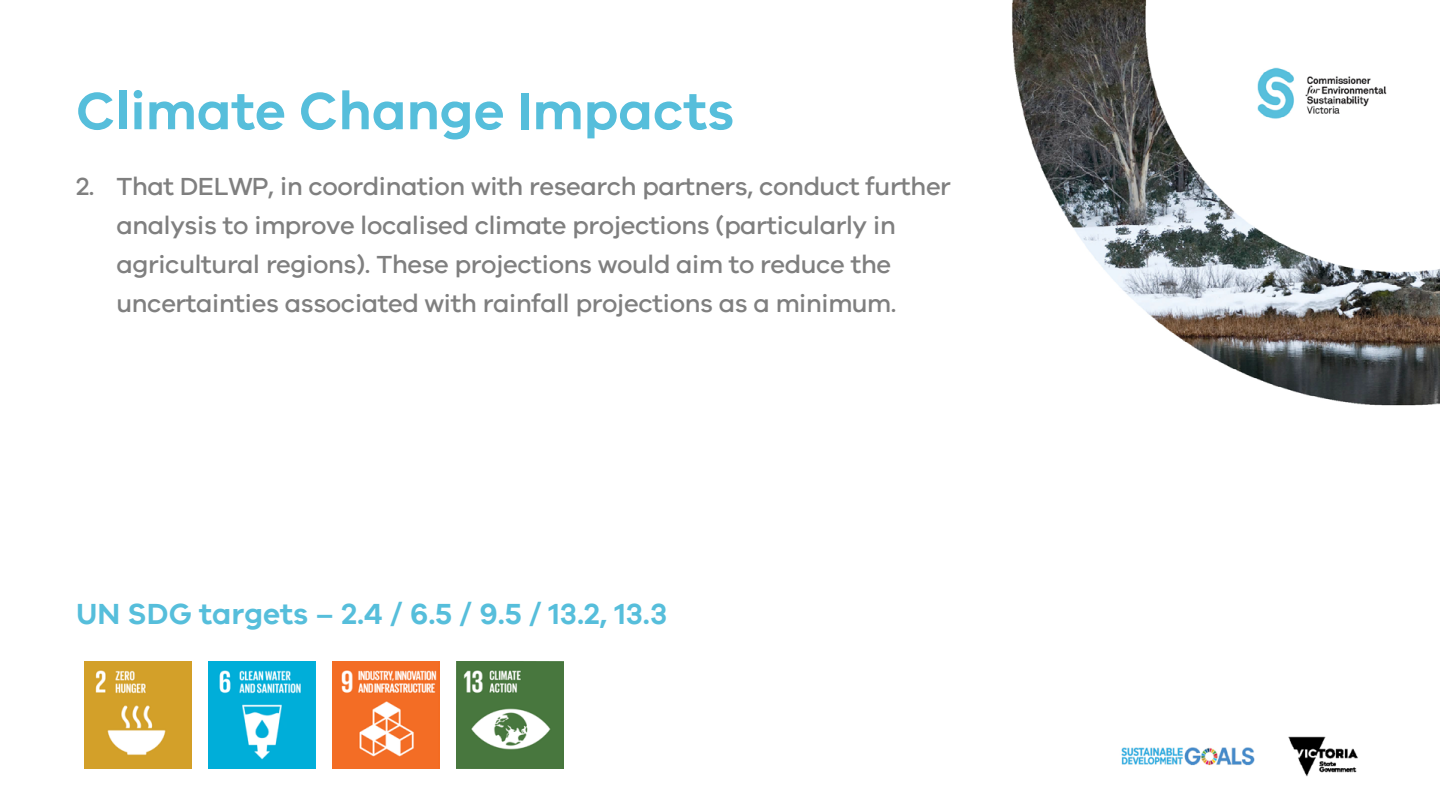
<style>
.page{position:relative;width:1440px;height:810px;background:#fff}
.page>*{position:absolute;margin:0;border:0;box-sizing:border-box;transform-origin:0 0}
.t1{font:600 54px "VIC";color:#56bedb}
.t2{font:600 30px "VIC";color:#56bedb}
.t3{font:500 25.5px/39px "VIC";letter-spacing:-.015em;color:#7f7f7f}
</style>
<div class="page">
<img style="left:84px;top:0;width:1355px;height:777px">
<img style="left:85px;top:661px;width:107px;height:107px">
<img style="left:209px;top:661px;width:107px;height:107px">
<img style="left:333px;top:661px;width:107px;height:107px">
<img style="left:457px;top:661px;width:106px;height:107px">
<h1 class="t1" style="left:76px;top:78px;width:659px">Climate Change Impacts</h1>
<p class="t3" style="left:116px;top:166px;width:836px;text-indent:-40px">2. That DELWP, in coordination with research partners, conduct further analysis to improve localised climate projections (particularly in agricultural regions). These projections would aim to reduce the uncertainties associated with rainfall projections as a minimum.</p>
<p class="t2" style="left:76px;top:596px;width:592px">UN SDG targets – 2.4 / 6.5 / 9.5 / 13.2, 13.3</p>
</div>
